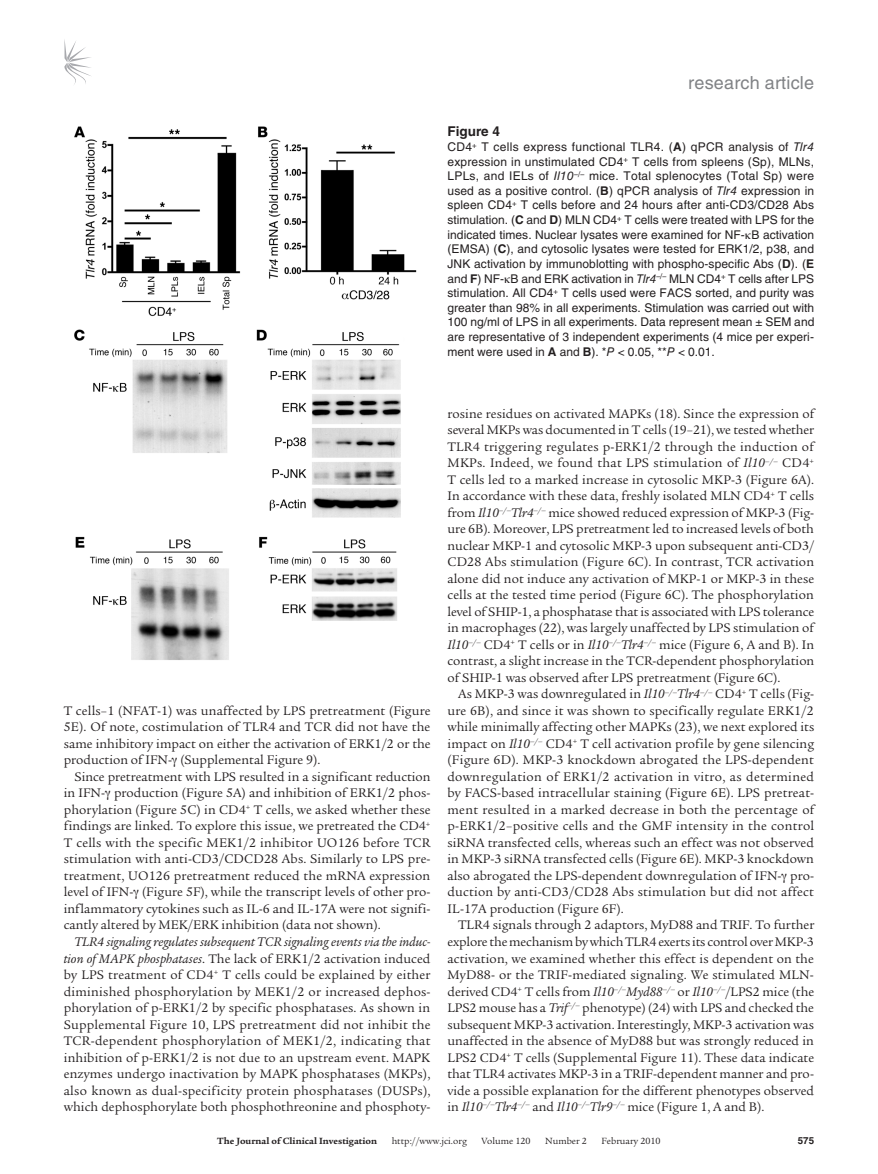
<style>
.page{position:relative;width:878px;height:1174px;background:#fff}
.page>*{position:absolute;margin:0;border:0;box-sizing:border-box;transform-origin:0 0}
.t1{font:18px "Helvetica LT Std";letter-spacing:.01em;color:#808285}
.t2{font:13.5px/16.5px "Legacy Serif Std";color:#231f20;text-align:justify}
.t3{font:700 13.5px "Helvetica LT Std";color:#231f20}
.t4{font:12px/14.7px "Helvetica LT Std";letter-spacing:.005em;color:#231f20;text-align:justify}
.t5{font:9.75px "Legacy Serif Std";color:#231f20}
.t6{font:700 9.75px "Legacy Serif Std";color:#231f20}
.t7{font:700 9.75px "Helvetica LT Std";color:#231f20}
.s1{font-weight:700}
.s2{font-style:italic}
</style>
<div class="page">
<svg style="left:64px;top:39px;width:27px;height:45px"></svg>
<img style="left:74px;top:126px;width:343px;height:534px">
<h1 class="t1" style="left:688px;top:72px;width:127px">research article</h1>
<p class="t3" style="left:447px;top:123px;width:54px">Figure 4</p>
<p class="t4" style="left:447px;top:139px;width:368px">CD4<sup>+</sup> T cells express functional TLR4. (<span class="s1">A</span>) qPCR analysis of <span class="s2">Tlr4 </span>expression in unstimulated CD4<sup>+</sup> T cells from spleens (Sp), MLNs, LPLs, and IELs of <span class="s2">Il10</span><sup>–/–</sup> mice. Total splenocytes (Total Sp) were used as a positive control. (<span class="s1">B</span>) qPCR analysis of <span class="s2">Tlr4</span> expression in spleen CD4<sup>+</sup> T cells before and 24 hours after anti-CD3/CD28 Abs stimulation. (<span class="s1">C</span> and <span class="s1">D</span>) MLN CD4<sup>+</sup> T cells were treated with LPS for the indicated times. Nuclear lysates were examined for NF- B activation (EMSA) (<span class="s1">C</span>), and cytosolic lysates were tested for ERK1/2, p38, and JNK activation by immunoblotting with phospho-specific Abs (<span class="s1">D</span>). (<span class="s1">E </span>and <span class="s1">F</span>) NF- B and ERK activation in <span class="s2">Tlr4</span><sup>–/–</sup> MLN CD4<sup>+</sup> T cells after LPS stimulation. All CD4<sup>+</sup> T cells used were FACS sorted, and purity was greater than 98% in all experiments. Stimulation was carried out with 100 ng/ml of LPS in all experiments. Data represent mean ± SEM and are representative of 3 independent experiments (4 mice per experi&shy;ment were used in <span class="s1">A</span> and <span class="s1">B</span>). *<span class="s2">P</span> &lt; 0.05, **<span class="s2">P</span> &lt; 0.01.</p>
<p class="t2" style="left:64px;top:702px;width:368px">T cells–1 (NFAT-1) was unaffected by LPS pretreatment (Figure 5E). Of note, costimulation of TLR4 and TCR did not have the same inhibitory impact on either the activation of ERK1/2 or the production of IFN- (Supplemental Figure 9).</p>
<p class="t2" style="left:64px;top:768px;width:368px;text-indent:11px">Since pretreatment with LPS resulted in a significant reduction in IFN- production (Figure 5A) and inhibition of ERK1/2 phos&shy;phorylation (Figure 5C) in CD4<sup>+</sup> T cells, we asked whether these findings are linked. To explore this issue, we pretreated the CD4<sup>+ </sup>T cells with the specific MEK1/2 inhibitor UO126 before TCR stimulation with anti-CD3/CDCD28 Abs. Similarly to LPS pre&shy;treatment, UO126 pretreatment reduced the mRNA expression level of IFN- (Figure 5F), while the transcript levels of other pro&shy;inflammatory cytokines such as IL-6 and IL-17A were not signifi&shy;cantly altered by MEK/ERK inhibition (data not shown).</p>
<p class="t2" style="left:64px;top:933px;width:368px;text-indent:11px"><span class="s2">TLR4 signaling regulates subsequent TCR signaling events via the induc&shy;tion of MAPK phosphatases</span>. The lack of ERK1/2 activation induced by LPS treatment of CD4<sup>+</sup> T cells could be explained by either diminished phosphorylation by MEK1/2 or increased dephos&shy;phorylation of p-ERK1/2 by specific phosphatases. As shown in Supplemental Figure 10, LPS pretreatment did not inhibit the TCR-dependent phosphorylation of MEK1/2, indicating that inhibition of p-ERK1/2 is not due to an upstream event. MAPK enzymes undergo inactivation by MAPK phosphatases (MKPs), also known as dual-specificity protein phosphatases (DUSPs), which dephosphorylate both phosphothreonine and phosphoty-</p>
<p class="t2" style="left:447px;top:405px;width:368px">rosine residues on activated MAPKs (18). Since the expression of several MKPs was documented in T cells (19–21), we tested whether TLR4 triggering regulates p-ERK1/2 through the induction of MKPs. Indeed, we found that LPS stimulation of <span class="s2">Il10</span><sup>–/–</sup> CD4<sup>+ </sup>T cells led to a marked increase in cytosolic MKP-3 (Figure 6A).<br>In accordance with these data, freshly isolated MLN CD4<sup>+</sup> T cells from <span class="s2">Il10</span><sup>–/–</sup><span class="s2">Tlr4</span><sup>–/–</sup> mice showed reduced expression of MKP-3 (Fig&shy;ure 6B). Moreover, LPS pretreatment led to increased levels of both nuclear MKP-1 and cytosolic MKP-3 upon subsequent anti-CD3/ CD28 Abs stimulation (Figure 6C). In contrast, TCR activation alone did not induce any activation of MKP-1 or MKP-3 in these cells at the tested time period (Figure 6C). The phosphorylation level of SHIP-1, a phosphatase that is associated with LPS tolerance in macrophages (22), was largely unaffected by LPS stimulation of <span class="s2">Il10</span><sup>–/–</sup> CD4<sup>+</sup> T cells or in <span class="s2">Il10</span><sup>–/–</sup><span class="s2">Tlr4</span><sup>–/–</sup> mice (Figure 6, A and B). In contrast, a slight increase in the TCR-dependent phosphorylation of SHIP-1 was observed after LPS pretreatment (Figure 6C).</p>
<p class="t2" style="left:447px;top:686px;width:368px;text-indent:11px">As MKP-3 was downregulated in <span class="s2">Il10</span><sup>–/–</sup><span class="s2">Tlr4</span><sup>–/–</sup> CD4<sup>+</sup> T cells (Fig&shy;ure 6B), and since it was shown to specifically regulate ERK1/2 while minimally affecting other MAPKs (23), we next explored its impact on <span class="s2">Il10</span><sup>–/–</sup> CD4<sup>+</sup> T cell activation profile by gene silencing (Figure 6D). MKP-3 knockdown abrogated the LPS-dependent downregulation of ERK1/2 activation in vitro, as determined by FACS-based intracellular staining (Figure 6E). LPS pretreat&shy;ment resulted in a marked decrease in both the percentage of p-ERK1/2–positive cells and the GMF intensity in the control siRNA transfected cells, whereas such an effect was not observed in MKP-3 siRNA transfected cells (Figure 6E). MKP-3 knockdown also abrogated the LPS-dependent downregulation of IFN- pro&shy;duction by anti-CD3/CD28 Abs stimulation but did not affect IL-17A production (Figure 6F).</p>
<p class="t2" style="left:447px;top:917px;width:368px;text-indent:11px">TLR4 signals through 2 adaptors, MyD88 and TRIF. To further explore the mechanism by which TLR4 exerts its control over MKP-3 activation, we examined whether this effect is dependent on the MyD88- or the TRIF-mediated signaling. We stimulated MLN&shy;derived CD4<sup>+</sup> T cells from <span class="s2">Il10</span><sup>–/–</sup><span class="s2">Myd88</span><sup>–/–</sup> or <span class="s2">Il10</span><sup>–/–</sup>/LPS2 mice (the LPS2 mouse has a <span class="s2">Trif</span><sup>–/–</sup> phenotype) (24) with LPS and checked the subsequent MKP-3 activation. Interestingly, MKP-3 activation was unaffected in the absence of MyD88 but was strongly reduced in LPS2 CD4<sup>+</sup> T cells (Supplemental Figure 11). These data indicate that TLR4 activates MKP-3 in a TRIF-dependent manner and pro&shy;vide a possible explanation for the different phenotypes observed in <span class="s2">Il10</span><sup>–/–</sup><span class="s2">Tlr4</span><sup>–/–</sup> and <span class="s2">Il10</span><sup>–/–</sup><span class="s2">Tlr9</span><sup>–/–</sup> mice (Figure 1, A and B).</p>
<p class="t6" style="left:217px;top:1135px;width:161px">The Journal of Clinical Investigation</p>
<p class="t5" style="left:391px;top:1135px;width:77px">http://www.jci.org</p>
<p class="t5" style="left:481px;top:1135px;width:50px">Volume 120</p>
<p class="t5" style="left:545px;top:1135px;width:43px">Number 2</p>
<p class="t5" style="left:601px;top:1135px;width:61px">February 2010</p>
<p class="t7" style="left:797px;top:1134px;width:18px">575</p>
</div>
